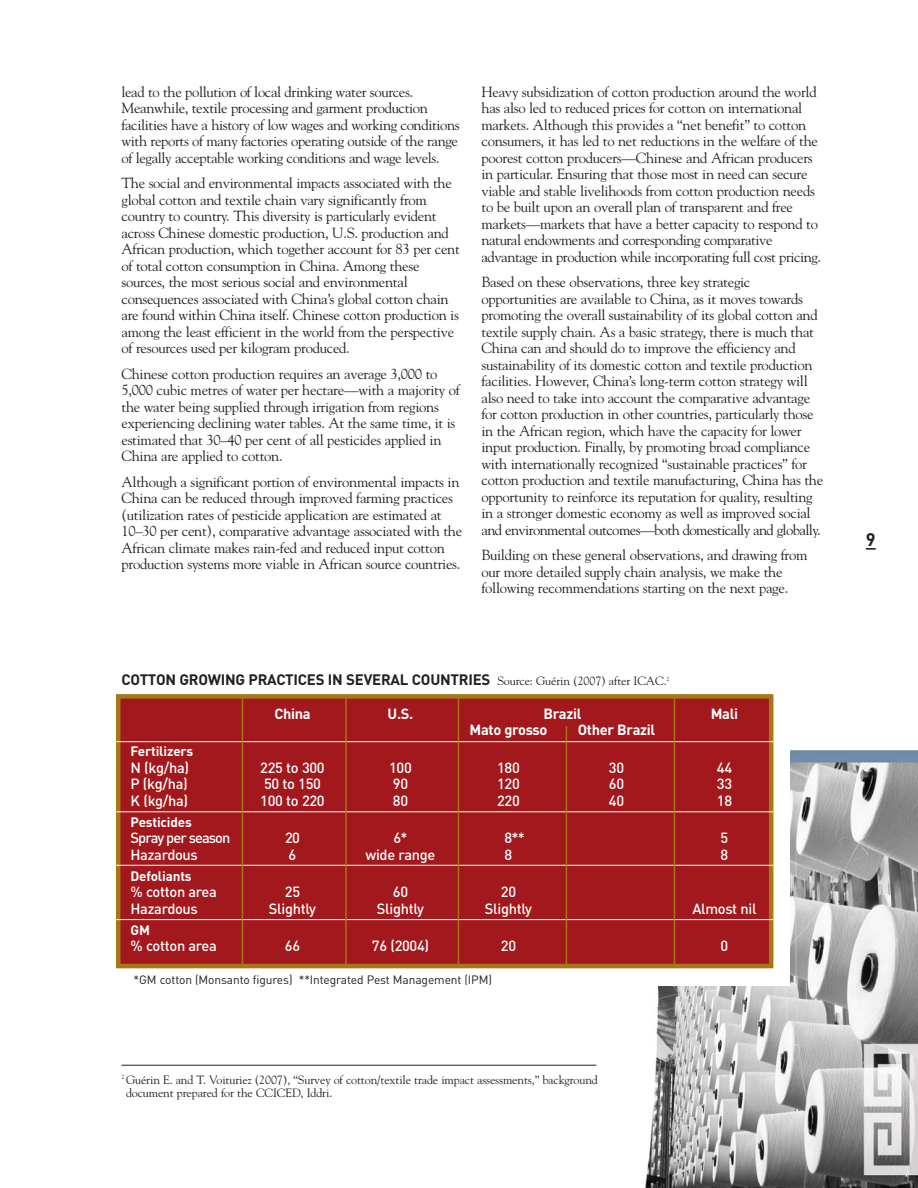
<style>
.page{position:relative;width:918px;height:1188px;background:#fff}
.page>*{position:absolute;margin:0;border:0;box-sizing:border-box;transform-origin:0 0}
.t1{font:700 18px "DIN";color:#231f20}
.t2{font:700 15px "DIN";letter-spacing:-.015em;color:#231f20}
.t3{font:14.7px/16.5px "Goudy";letter-spacing:-.02em;color:#231f20}
.t4{font:500 14.7px "DIN";letter-spacing:-.02em;color:#fff}
.t5{font:700 14.7px "DIN";letter-spacing:-.02em;color:#fff}
.t6{font:500 14.7px "DIN";letter-spacing:-.065em;color:#fff}
.t7{font:700 13.5px "DIN";letter-spacing:-.01em;color:#fff}
.t8{font:12px/13.5px "Goudy";letter-spacing:-.01em;color:#231f20}
.t9{font:12px "DIN";letter-spacing:-.01em;color:#231f20}
.s1{font-family:"Goudy";font-weight:400;font-size:12px}
</style>
<div class="page">
<img style="left:638px;top:749px;width:280px;height:439px">
<div style="left:641px;top:737px;width:149px;height:249px;background:#fff"></div>
<svg style="left:866px;top:548px;width:10px;height:2px"></svg>
<hr style="left:122px;top:1065px;width:474px;height:1px;background:#231f20">
<div style="left:118px;top:696px;width:653px;height:270px;background:#a3181c"></div>
<div style="left:116px;top:694px;width:657px;height:274px;border:4px solid #a67617"></div>
<hr style="left:116px;top:811px;width:657px;height:1px;background:#fff">
<hr style="left:116px;top:865px;width:657px;height:1px;background:#fff">
<hr style="left:116px;top:919px;width:657px;height:1px;background:#fff">
<hr style="left:116px;top:741px;width:657px;height:1px;background:#fff">
<hr style="left:242px;top:697px;width:1px;height:268px;background:#a67617">
<hr style="left:345px;top:696px;width:2px;height:269px;background:#a67617">
<hr style="left:458px;top:696px;width:1px;height:269px;background:#a67617">
<hr style="left:566px;top:726px;width:1px;height:239px;background:#a67617">
<hr style="left:674px;top:697px;width:1px;height:268px;background:#a67617">
<p class="t3" style="left:122px;top:85px;width:340px">lead to the pollution of local drinking water sources.<br>Meanwhile, textile processing and garment production facilities have a history of low wages and working conditions with reports of many factories operating outside of the range of legally acceptable working conditions and wage levels.</p>
<p class="t3" style="left:122px;top:176px;width:340px">The social and environmental impacts associated with the global cotton and textile chain vary significantly from country to country. This diversity is particularly evident across Chinese domestic production, U.S. production and African production, which together account for 83 per cent of total cotton consumption in China. Among these sources, the most serious social and environmental consequences associated with China’s global cotton chain are found within China itself. Chinese cotton production is among the least efficient in the world from the perspective of resources used per kilogram produced.</p>
<p class="t3" style="left:122px;top:366px;width:340px">Chinese cotton production requires an average 3,000 to 5,000 cubic metres of water per hectare—with a majority of the water being supplied through irrigation from regions experiencing declining water tables. At the same time, it is estimated that 30–40 per cent of all pesticides applied in China are applied to cotton.</p>
<p class="t3" style="left:122px;top:474px;width:342px">Although a significant portion of environmental impacts in China can be reduced through improved farming practices (utilization rates of pesticide application are estimated at 10–30 per cent), comparative advantage associated with the African climate makes rain-fed and reduced input cotton production systems more viable in African source countries.</p>
<p class="t3" style="left:482px;top:85px;width:341px">Heavy subsidization of cotton production around the world has also led to reduced prices for cotton on international markets. Although this provides a “net benefit” to cotton consumers, it has led to net reductions in the welfare of the poorest cotton producers—Chinese and African producers in particular. Ensuring that those most in need can secure viable and stable livelihoods from cotton production needs to be built upon an overall plan of transparent and free markets—markets that have a better capacity to respond to natural endowments and corresponding comparative advantage in production while incorporating full cost pricing.</p>
<p class="t3" style="left:482px;top:275px;width:343px">Based on these observations, three key strategic opportunities are available to China, as it moves towards promoting the overall sustainability of its global cotton and textile supply chain. As a basic strategy, there is much that China can and should do to improve the efficiency and sustainability of its domestic cotton and textile production facilities. However, China’s long-term cotton strategy will also need to take into account the comparative advantage for cotton production in other countries, particularly those in the African region, which have the capacity for lower input production. Finally, by promoting broad compliance with internationally recognized “sustainable practices” for cotton production and textile manufacturing, China has the opportunity to reinforce its reputation for quality, resulting in a stronger domestic economy as well as improved social and environmental outcomes—both domestically and globally.</p>
<p class="t3" style="left:482px;top:548px;width:327px">Building on these general observations, and drawing from our more detailed supply chain analysis, we make the following recommendations starting on the next page.</p>
<p class="t2" style="left:122px;top:674px;width:550px">COTTON GROWING PRACTICES IN SEVERAL COUNTRIES <span class="s1">Source: Guérin (2007) after ICAC.</span><sup>2</sup></p>
<p class="t5" style="left:274px;top:708px;width:38px">China</p>
<p class="t5" style="left:388px;top:708px;width:27px">U.S.</p>
<p class="t5" style="left:543px;top:708px;width:40px">Brazil</p>
<p class="t5" style="left:711px;top:708px;width:29px">Mali</p>
<p class="t5" style="left:469px;top:725px;width:80px">Mato grosso</p>
<p class="t5" style="left:578px;top:725px;width:79px">Other Brazil</p>
<p class="t7" style="left:130px;top:746px;width:64px">Fertilizers</p>
<p class="t4" style="left:130px;top:762px;width:60px">N (kg/ha)</p>
<p class="t4" style="left:260px;top:762px;width:66px">225 to 300</p>
<p class="t4" style="left:389px;top:762px;width:24px">100</p>
<p class="t4" style="left:497px;top:762px;width:24px">180</p>
<p class="t4" style="left:609px;top:762px;width:17px">30</p>
<p class="t4" style="left:717px;top:762px;width:17px">44</p>
<p class="t4" style="left:130px;top:779px;width:59px">P (kg/ha)</p>
<p class="t4" style="left:264px;top:779px;width:59px">50 to 150</p>
<p class="t4" style="left:393px;top:779px;width:17px">90</p>
<p class="t4" style="left:497px;top:779px;width:24px">120</p>
<p class="t4" style="left:609px;top:779px;width:17px">60</p>
<p class="t4" style="left:717px;top:779px;width:17px">33</p>
<p class="t4" style="left:130px;top:795px;width:59px">K (kg/ha)</p>
<p class="t4" style="left:260px;top:795px;width:66px">100 to 220</p>
<p class="t4" style="left:393px;top:795px;width:17px">80</p>
<p class="t4" style="left:497px;top:795px;width:24px">220</p>
<p class="t4" style="left:609px;top:795px;width:17px">40</p>
<p class="t4" style="left:717px;top:795px;width:17px">18</p>
<p class="t7" style="left:130px;top:817px;width:63px">Pesticides</p>
<p class="t6" style="left:130px;top:833px;width:102px">Spray per season</p>
<p class="t4" style="left:285px;top:833px;width:16px">20</p>
<p class="t4" style="left:393px;top:833px;width:16px">6*</p>
<p class="t4" style="left:504px;top:833px;width:22px">8**</p>
<p class="t4" style="left:721px;top:833px;width:9px">5</p>
<p class="t4" style="left:130px;top:849px;width:69px">Hazardous</p>
<p class="t4" style="left:289px;top:849px;width:9px">6</p>
<p class="t4" style="left:366px;top:849px;width:71px">wide range</p>
<p class="t4" style="left:505px;top:849px;width:9px">8</p>
<p class="t4" style="left:721px;top:849px;width:9px">8</p>
<p class="t7" style="left:130px;top:871px;width:63px">Defoliants</p>
<p class="t4" style="left:130px;top:887px;width:88px">% cotton area</p>
<p class="t4" style="left:285px;top:887px;width:17px">25</p>
<p class="t4" style="left:393px;top:887px;width:17px">60</p>
<p class="t4" style="left:501px;top:887px;width:17px">20</p>
<p class="t4" style="left:130px;top:903px;width:69px">Hazardous</p>
<p class="t4" style="left:269px;top:903px;width:49px">Slightly</p>
<p class="t4" style="left:377px;top:903px;width:49px">Slightly</p>
<p class="t4" style="left:485px;top:903px;width:49px">Slightly</p>
<p class="t4" style="left:692px;top:903px;width:66px">Almost nil</p>
<p class="t7" style="left:130px;top:925px;width:21px">GM</p>
<p class="t4" style="left:130px;top:941px;width:88px">% cotton area</p>
<p class="t4" style="left:285px;top:941px;width:17px">66</p>
<p class="t4" style="left:372px;top:941px;width:59px">76 (2004)</p>
<p class="t4" style="left:501px;top:941px;width:17px">20</p>
<p class="t4" style="left:721px;top:941px;width:9px">0</p>
<p class="t9" style="left:134px;top:975px;width:360px">*GM cotton (Monsanto figures) **Integrated Pest Management (IPM)</p>
<p class="t8" style="left:126px;top:1074px;width:473px;text-indent:-4px"><sup>2</sup> Guérin E. and T. Voituriez (2007), “Survey of cotton/textile trade impact assessments,” background document prepared for the CCICED, Iddri.</p>
<p class="t1" style="left:866px;top:534px;width:11px">9</p>
</div>
